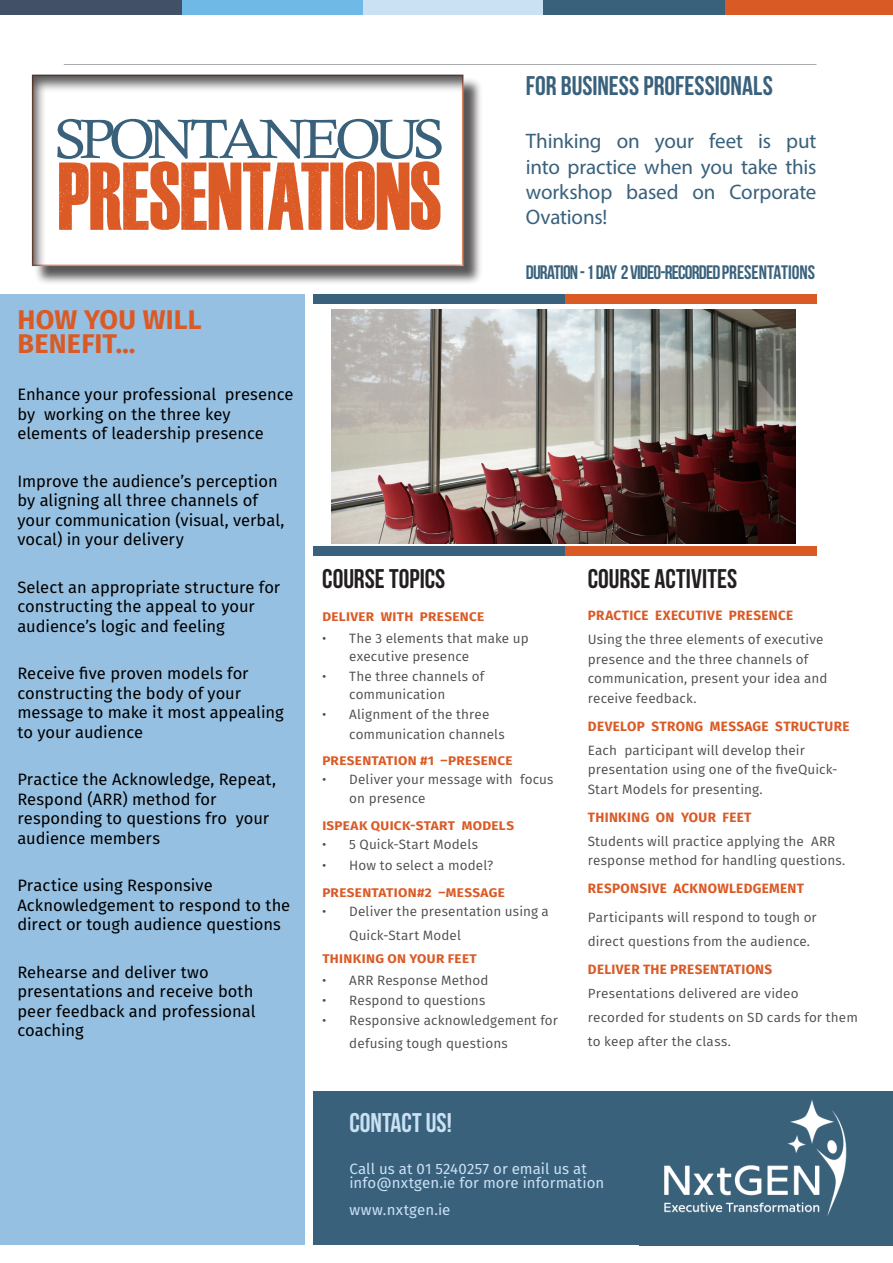
<style>
.page{position:relative;width:893px;height:1263px;background:#fff}
.page>*{position:absolute;margin:0;border:0;box-sizing:border-box;transform-origin:0 0}
.t1{font:700 117.6px "Instinto";letter-spacing:-.075em;color:#db5a26;scale:.87 1}
.t2{font:55.5px "Calisto";letter-spacing:-.115em;color:#39617c;scale:1.05 1}
.t3{font:700 27px "Bebas Neue";color:#231f20}
.t4{font:700 27px "Bebas Neue";color:#39617c}
.t5{font:700 27px/23.7px "Fira Sans";letter-spacing:.005em;color:#da5a26}
.t6{font:700 27px "Bebas Neue";color:#cae1f3}
.t7{font:21px/25.2px "Myriad Pro";letter-spacing:-.005em;color:#39617c;text-align:justify}
.t8{font:700 19.5px "Bebas Neue";letter-spacing:-.04em;color:#39617c}
.t9{font:16.5px/19.5px "Fira Sans";color:#000}
.t10{font:15px/13.5px "Fira Sans";letter-spacing:.005em;color:#cae1f3}
.t11{font:13.5px/19.5px "Fira Sans";letter-spacing:.01em;color:#4b4c4d}
.t12{font:700 13.5px "Fira Sans";letter-spacing:.02em;color:#da5a26}
.t13{font:13.2px/24px "Fira Sans";letter-spacing:.01em;color:#4b4c4d}
.t14{font:700 12.6px "Fira Sans";letter-spacing:.025em;color:#da5a26;scale:1.08 1}
</style>
<div class="page">
<div style="left:0;top:294px;width:305px;height:951px;background:#96c0e1"></div>
<div style="left:725px;top:0;width:168px;height:15px;background:#da5a26"></div>
<div style="left:362px;top:0;width:181px;height:15px;background:#cae1f3"></div>
<div style="left:543px;top:0;width:182px;height:15px;background:#39617c"></div>
<div style="left:181px;top:0;width:181px;height:15px;background:#6fb9e7"></div>
<div style="left:0;top:0;width:181px;height:15px;background:#414f67"></div>
<hr style="left:64px;top:64px;width:752px;height:1px;background:#a8a9ad">
<img style="left:332px;top:309px;width:463px;height:234px">
<div style="left:313px;top:1091px;width:326px;height:154px;background:#39617c"></div>
<img style="left:639px;top:1091px;width:254px;height:154px">
<div style="left:34px;top:77px;width:449px;height:208px;background:#231f20;opacity:.75"></div>
<div style="left:30px;top:73px;width:434px;height:195px;background:#231f20;opacity:.75"></div>
<div style="left:565px;top:294px;width:251px;height:10px;background:#da5a26"></div>
<div style="left:313px;top:294px;width:252px;height:10px;background:#39617c"></div>
<div style="left:565px;top:546px;width:251px;height:10px;background:#da5a26"></div>
<div style="left:313px;top:546px;width:252px;height:10px;background:#39617c"></div>
<h2 class="t2" style="left:54px;top:107px;width:374px">SPONTANEOUS</h2>
<h1 class="t1" style="left:54px;top:148px;width:450px">PRESENTATIONS</h1>
<h3 class="t4" style="left:526px;top:71px;width:248px">FOR BUSINESS PROFESSIONALS</h3>
<h3 class="t7" style="left:526px;top:128px;width:292px">Thinking on your feet is put into practice when you take this workshop based on Corporate Ovations!</h3>
<h3 class="t8" style="left:526px;top:262px;width:291px">DURATION - 1 DAY 2 VIDEO-RECORDED PRESENTATIONS</h3>
<h3 class="t5" style="left:18px;top:306px;width:186px">HOW YOU WILL<br>BENEFIT…</h3>
<p class="t9" style="left:17px;top:384px;width:277px">Enhance your professional presence by working on the three key elements of leadership presence</p>
<p class="t9" style="left:17px;top:471px;width:269px">Improve the audience’s perception by aligning all three channels of your communication (visual, verbal, vocal) in your delivery</p>
<p class="t9" style="left:17px;top:577px;width:264px">Select an appropriate structure for constructing the appeal to your audience’s logic and feeling</p>
<p class="t9" style="left:17px;top:663px;width:268px">Receive five proven models for constructing the body of your message to make it most appealing to your audience</p>
<p class="t9" style="left:17px;top:769px;width:260px">Practice the Acknowledge, Repeat,<br>Respond (ARR) method for responding to questions fro your audience members</p>
<p class="t9" style="left:17px;top:875px;width:274px">Practice using Responsive<br>Acknowledgement to respond to the direct or tough audience questions</p>
<p class="t9" style="left:17px;top:962px;width:240px">Rehearse and deliver two presentations and receive both peer feedback and professional coaching</p>
<h3 class="t3" style="left:322px;top:564px;width:125px">COURSE TOPICS</h3>
<p class="t14" style="left:322px;top:605px;width:152px">DELIVER WITH PRESENCE</p>
<p class="t11" style="left:349px;top:629px;width:181px;line-height:18px;text-indent:-27px">• The 3 elements that make up executive presence</p>
<p class="t11" style="left:349px;top:667px;width:137px;line-height:18px;text-indent:-27px">• The three channels of communication</p>
<p class="t11" style="left:349px;top:704px;width:157px;text-indent:-27px">• Alignment of the three communication channels</p>
<p class="t14" style="left:322px;top:750px;width:178px">PRESENTATION #1 –PRESENCE</p>
<p class="t11" style="left:349px;top:769px;width:206px;text-indent:-27px">• Deliver your message with focus on presence</p>
<p class="t14" style="left:322px;top:814px;width:179px">ISPEAK QUICK-START MODELS</p>
<p class="t11" style="left:322px;top:834px;width:157px">• 5 Quick-Start Models</p>
<p class="t11" style="left:322px;top:856px;width:173px">• How to select a model?</p>
<p class="t14" style="left:322px;top:881px;width:171px">PRESENTATION#2 –MESSAGE</p>
<p class="t11" style="left:349px;top:899px;width:201px;line-height:24px;text-indent:-27px">• Deliver the presentation using a<br>Quick-Start Model</p>
<p class="t14" style="left:322px;top:948px;width:145px">THINKING ON YOUR FEET</p>
<p class="t11" style="left:322px;top:970px;width:168px">• ARR Response Method</p>
<p class="t11" style="left:322px;top:990px;width:165px">• Respond to questions</p>
<p class="t11" style="left:349px;top:1009px;width:210px;line-height:22.5px;text-indent:-27px">• Responsive acknowledgement for defusing tough questions</p>
<h3 class="t3" style="left:588px;top:564px;width:151px">COURSE ACTIVITES</h3>
<p class="t12" style="left:588px;top:604px;width:207px">PRACTICE EXECUTIVE PRESENCE</p>
<p class="t11" style="left:588px;top:629px;width:241px">Using the three elements of executive presence and the three channels of communication, present your idea and receive feedback.</p>
<p class="t12" style="left:588px;top:715px;width:263px">DEVELOP STRONG MESSAGE STRUCTURE</p>
<p class="t11" style="left:588px;top:740px;width:251px">Each participant will develop their presentation using one of the fiveQuick-<br>Start Models for presenting.</p>
<p class="t12" style="left:588px;top:806px;width:165px">THINKING ON YOUR FEET</p>
<p class="t11" style="left:588px;top:831px;width:259px">Students will practice applying the ARR response method for handling questions.</p>
<p class="t12" style="left:588px;top:877px;width:218px">RESPONSIVE ACKNOWLEDGEMENT</p>
<p class="t11" style="left:588px;top:905px;width:230px;line-height:24px">Participants will respond to tough or direct questions from the audience.</p>
<p class="t12" style="left:588px;top:958px;width:186px">DELIVER THE PRESENTATIONS</p>
<p class="t13" style="left:588px;top:981px;width:271px">Presentations delivered are video recorded for students on SD cards for them to keep after the class.</p>
<h3 class="t6" style="left:349px;top:1107px;width:104px">CONTACT US!</h3>
<p class="t10" style="left:349px;top:1162px;width:256px">Call us at 01 5240257 or email us at info@nxtgen.ie for more information</p>
<p class="t10" style="left:349px;top:1202px;width:103px">www.nxtgen.ie</p>
</div>
